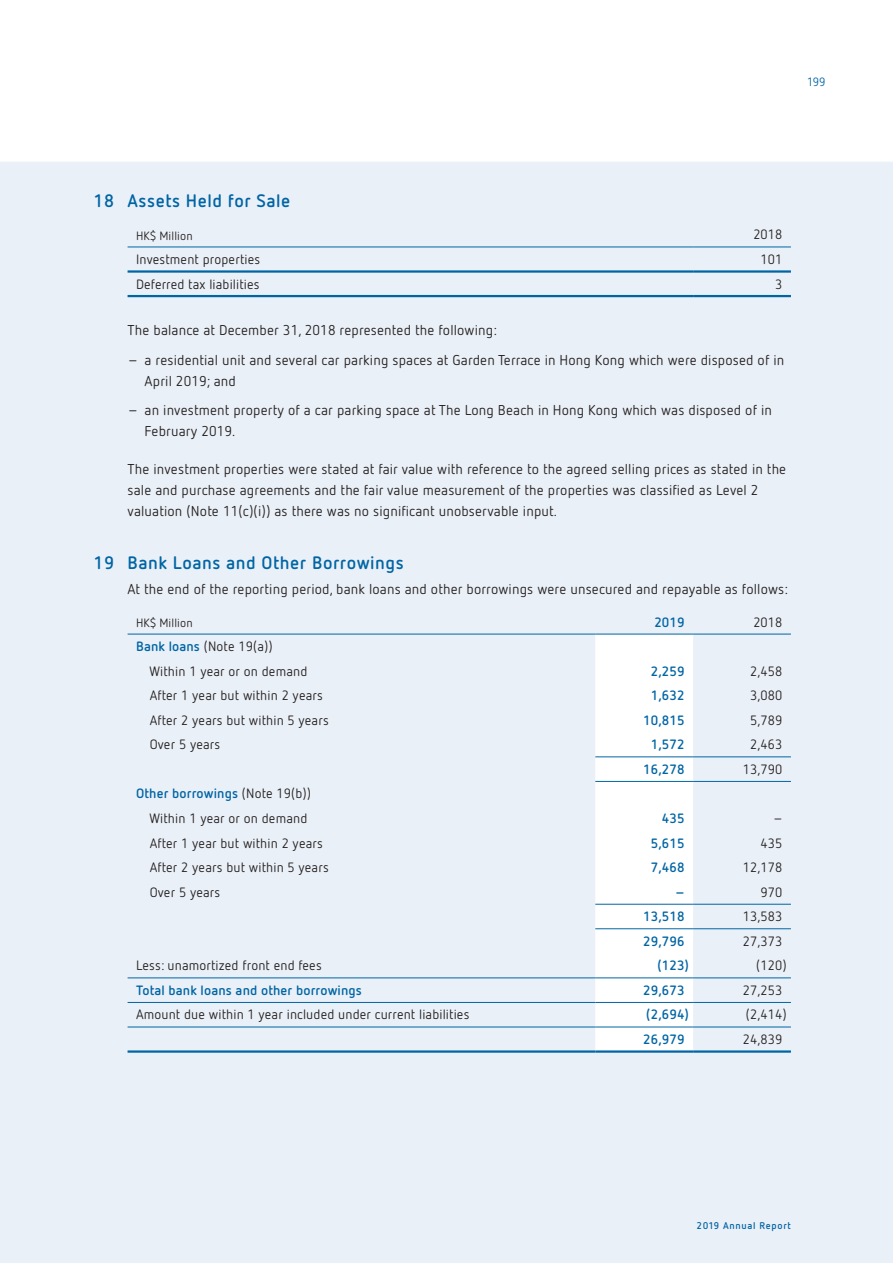
<style>
.page{position:relative;width:893px;height:1263px;background:#fff}
.page>*{position:absolute;margin:0;border:0;box-sizing:border-box;transform-origin:0 0}
.t1{font:700 18px "Netto OT";letter-spacing:.03em;color:#0065a4}
.t2{font:14.25px/21px "Netto OT";letter-spacing:.01em;color:#231f20}
.t3{font:13.5px/24.6px "Netto OT";letter-spacing:.01em;color:#231f20}
.t4{font:700 13.5px "Netto OT";letter-spacing:.01em;color:#0065a4}
.t5{font:12px "Netto OT";letter-spacing:.01em;color:#231f20}
.t6{font:12px "Netto OT";color:#0065a4}
.t7{font:700 9.75px "Netto OT";letter-spacing:.075em;color:#0065a4}
.s1{font-weight:700;color:#0065a4}
</style>
<div class="page">
<div style="left:0;top:162px;width:893px;height:1101px;background:#eaf0f7"></div>
<hr style="left:128px;top:247px;width:565px;height:1px;background:#0065a4">
<hr style="left:693px;top:247px;width:98px;height:1px;background:#0065a4">
<hr style="left:128px;top:270px;width:565px;height:3px;background:#0065a4">
<hr style="left:693px;top:270px;width:98px;height:3px;background:#0065a4">
<hr style="left:128px;top:295px;width:565px;height:2px;background:#0065a4">
<hr style="left:693px;top:295px;width:98px;height:2px;background:#0065a4">
<svg style="left:595px;top:635px;width:98px;height:415px"></svg>
<hr style="left:128px;top:634px;width:467px;height:1px;background:#0065a4">
<hr style="left:595px;top:634px;width:98px;height:1px;background:#0065a4">
<hr style="left:693px;top:634px;width:98px;height:1px;background:#0065a4">
<hr style="left:595px;top:756px;width:98px;height:1px;background:#0065a4">
<hr style="left:693px;top:756px;width:98px;height:1px;background:#0065a4">
<hr style="left:595px;top:781px;width:98px;height:1px;background:#0065a4">
<hr style="left:693px;top:781px;width:98px;height:1px;background:#0065a4">
<hr style="left:595px;top:904px;width:98px;height:1px;background:#0065a4">
<hr style="left:693px;top:904px;width:98px;height:1px;background:#0065a4">
<hr style="left:595px;top:928px;width:98px;height:1px;background:#0065a4">
<hr style="left:693px;top:928px;width:98px;height:1px;background:#0065a4">
<hr style="left:128px;top:977px;width:467px;height:1px;background:#0065a4">
<hr style="left:595px;top:977px;width:98px;height:1px;background:#0065a4">
<hr style="left:693px;top:977px;width:98px;height:1px;background:#0065a4">
<hr style="left:128px;top:1002px;width:467px;height:1px;background:#0065a4">
<hr style="left:595px;top:1002px;width:98px;height:1px;background:#0065a4">
<hr style="left:693px;top:1002px;width:98px;height:1px;background:#0065a4">
<hr style="left:128px;top:1027px;width:467px;height:1px;background:#0065a4">
<hr style="left:595px;top:1027px;width:98px;height:1px;background:#0065a4">
<hr style="left:693px;top:1027px;width:98px;height:1px;background:#0065a4">
<hr style="left:128px;top:1050px;width:467px;height:3px;background:#0065a4">
<hr style="left:595px;top:1050px;width:98px;height:3px;background:#0065a4">
<hr style="left:693px;top:1050px;width:98px;height:3px;background:#0065a4">
<p class="t6" style="left:808px;top:74px;width:19px">199</p>
<p class="t1" style="left:94px;top:189px;width:198px">18 Assets Held for Sale</p>
<p class="t5" style="left:136px;top:228px;width:58px">HK$ Million</p>
<p class="t3" style="left:753px;top:222px;width:31px">2018</p>
<p class="t3" style="left:136px;top:247px;width:126px">Investment properties</p>
<p class="t3" style="left:761px;top:247px;width:23px">101</p>
<p class="t3" style="left:136px;top:271px;width:125px">Deferred tax liabilities</p>
<p class="t3" style="left:775px;top:271px;width:9px">3</p>
<p class="t2" style="left:128px;top:319px;width:371px">The balance at December 31, 2018 represented the following:</p>
<p class="t2" style="left:145px;top:349px;width:641px;text-indent:-17px">– a residential unit and several car parking spaces at Garden Terrace in Hong Kong which were disposed of in<br>April 2019; and</p>
<p class="t2" style="left:145px;top:399px;width:629px;text-indent:-17px">– an investment property of a car parking space at The Long Beach in Hong Kong which was disposed of in<br>February 2019.</p>
<p class="t2" style="left:128px;top:458px;width:660px">The investment properties were stated at fair value with reference to the agreed selling prices as stated in the sale and purchase agreements and the fair value measurement of the properties was classified as Level 2 valuation (Note 11(c)(i)) as there was no significant unobservable input.</p>
<p class="t1" style="left:94px;top:551px;width:312px">19 Bank Loans and Other Borrowings</p>
<p class="t2" style="left:128px;top:578px;width:662px">At the end of the reporting period, bank loans and other borrowings were unsecured and repayable as follows:</p>
<p class="t5" style="left:136px;top:615px;width:58px">HK$ Million</p>
<p class="t4" style="left:654px;top:613px;width:32px">2019</p>
<p class="t3" style="left:753px;top:609px;width:31px">2018</p>
<p class="t3" style="left:150px;top:634px;width:159px;text-indent:-13px"><span class="s1">Bank loans</span> (Note 19(a))<br>Within 1 year or on demand</p>
<p class="t4" style="left:651px;top:662px;width:35px">2,259</p>
<p class="t3" style="left:750px;top:658px;width:34px">2,458</p>
<p class="t3" style="left:150px;top:683px;width:175px">After 1 year but within 2 years</p>
<p class="t4" style="left:651px;top:687px;width:35px">1,632</p>
<p class="t3" style="left:750px;top:683px;width:34px">3,080</p>
<p class="t3" style="left:150px;top:707px;width:181px">After 2 years but within 5 years</p>
<p class="t4" style="left:643px;top:711px;width:43px">10,815</p>
<p class="t3" style="left:750px;top:707px;width:34px">5,789</p>
<p class="t3" style="left:150px;top:732px;width:72px">Over 5 years</p>
<p class="t4" style="left:651px;top:736px;width:35px">1,572</p>
<p class="t3" style="left:750px;top:732px;width:34px">2,463</p>
<p class="t4" style="left:643px;top:761px;width:43px">16,278</p>
<p class="t3" style="left:743px;top:757px;width:41px">13,790</p>
<p class="t3" style="left:136px;top:781px;width:177px;text-align:right"><span class="s1">Other borrowings</span> (Note 19(b))<br>Within 1 year or on demand</p>
<p class="t4" style="left:662px;top:810px;width:24px">435</p>
<p class="t3" style="left:773px;top:806px;width:12px">–</p>
<p class="t3" style="left:150px;top:830px;width:175px">After 1 year but within 2 years</p>
<p class="t4" style="left:651px;top:834px;width:35px">5,615</p>
<p class="t3" style="left:761px;top:830px;width:23px">435</p>
<p class="t3" style="left:150px;top:855px;width:181px">After 2 years but within 5 years</p>
<p class="t4" style="left:651px;top:859px;width:35px">7,468</p>
<p class="t3" style="left:743px;top:855px;width:41px">12,178</p>
<p class="t3" style="left:150px;top:879px;width:72px">Over 5 years</p>
<p class="t4" style="left:675px;top:883px;width:12px">–</p>
<p class="t3" style="left:761px;top:879px;width:23px">970</p>
<p class="t4" style="left:643px;top:908px;width:43px">13,518</p>
<p class="t3" style="left:743px;top:904px;width:41px">13,583</p>
<p class="t4" style="left:643px;top:932px;width:43px">29,796</p>
<p class="t3" style="left:743px;top:928px;width:41px">27,373</p>
<p class="t3" style="left:136px;top:953px;width:187px">Less: unamortized front end fees</p>
<p class="t4" style="left:657px;top:957px;width:33px">(123)</p>
<p class="t3" style="left:756px;top:953px;width:32px">(120)</p>
<p class="t4" style="left:136px;top:982px;width:227px">Total bank loans and other borrowings</p>
<p class="t4" style="left:643px;top:982px;width:43px">29,673</p>
<p class="t3" style="left:743px;top:978px;width:41px">27,253</p>
<p class="t3" style="left:136px;top:1002px;width:335px">Amount due within 1 year included under current liabilities</p>
<p class="t4" style="left:646px;top:1006px;width:44px">(2,694)</p>
<p class="t3" style="left:746px;top:1002px;width:42px">(2,414)</p>
<p class="t4" style="left:643px;top:1031px;width:43px">26,979</p>
<p class="t3" style="left:743px;top:1027px;width:41px">24,839</p>
<p class="t7" style="left:697px;top:1219px;width:96px">2019 Annual Report</p>
</div>
